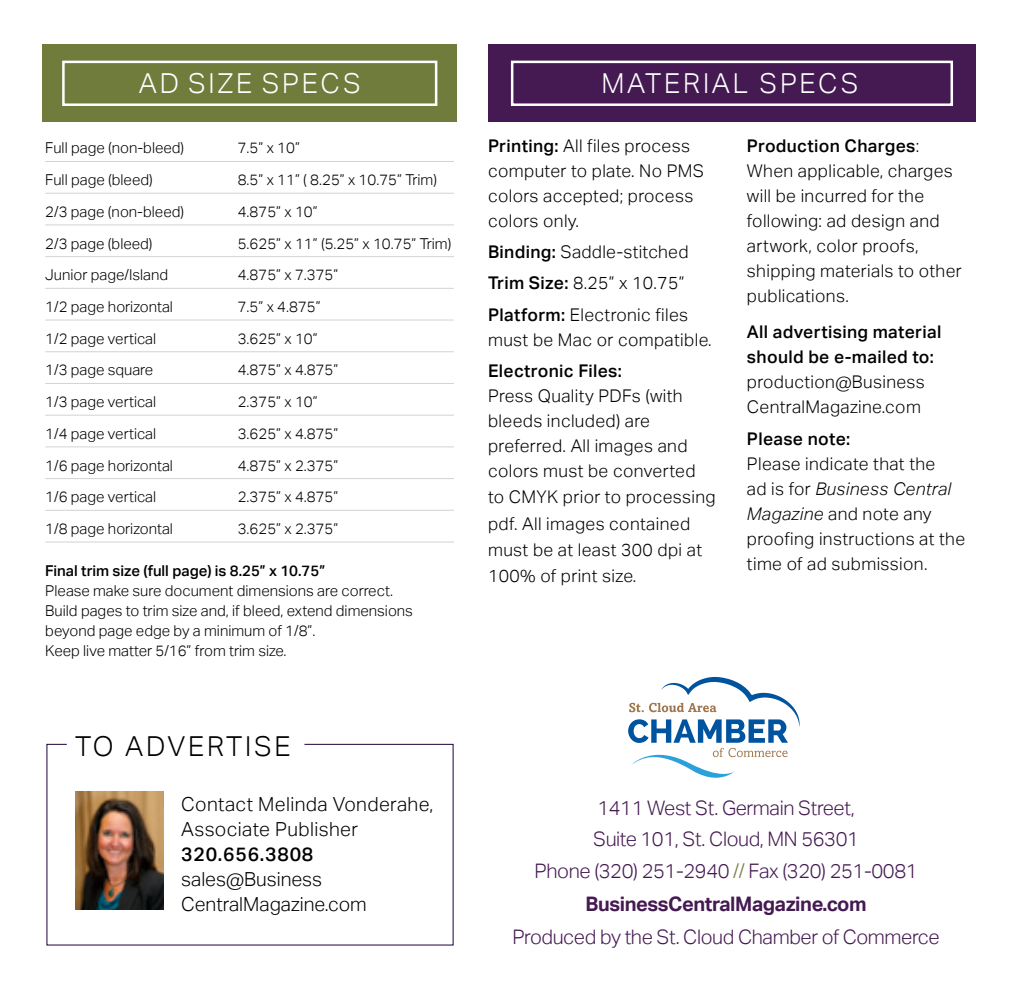
<style>
.page{position:relative;width:1020px;height:990px;background:#fff}
.page>*{position:absolute;margin:0;border:0;box-sizing:border-box;transform-origin:0 0}
.t1{font:300 27.5px "Aktiv Grotesk";letter-spacing:.1em;color:#fff}
.t2{font:300 27.5px "Aktiv Grotesk";letter-spacing:.1em;color:#000}
.t3{font:300 20px/32.2px "Aktiv Grotesk";letter-spacing:-.02em;color:#451a52;text-align:center}
.t4{font:300 19.5px/25px "Aktiv Grotesk";letter-spacing:.01em;color:#000}
.t5{font:500 19.5px "Aktiv Grotesk";letter-spacing:.04em;color:#000}
.t6{font:300 17.5px/25px "Aktiv Grotesk";letter-spacing:.02em;color:#000}
.t7{font:500 17.5px/25px "Aktiv Grotesk";letter-spacing:.02em;color:#000}
.t8{font:300 15px/20px "Aktiv Grotesk";color:#000}
.t9{font:500 15px "Aktiv Grotesk";color:#000}
.s1{font-weight:500}
.s2{font-style:italic}
.s3{color:#6f7c3c}
.s4{font-weight:700}
</style>
<div class="page">
<svg style="left:628px;top:677px;width:172px;height:101px"></svg>
<hr style="left:45px;top:161px;width:409px;height:1px;background:#d1d3d4">
<hr style="left:45px;top:193px;width:409px;height:1px;background:#d1d3d4">
<hr style="left:45px;top:224px;width:409px;height:1px;background:#d1d3d4">
<hr style="left:45px;top:256px;width:409px;height:1px;background:#d1d3d4">
<hr style="left:45px;top:288px;width:409px;height:1px;background:#d1d3d4">
<hr style="left:45px;top:320px;width:409px;height:1px;background:#d1d3d4">
<hr style="left:45px;top:351px;width:409px;height:1px;background:#d1d3d4">
<hr style="left:45px;top:383px;width:409px;height:1px;background:#d1d3d4">
<hr style="left:45px;top:415px;width:409px;height:1px;background:#d1d3d4">
<hr style="left:45px;top:446px;width:409px;height:1px;background:#d1d3d4">
<hr style="left:45px;top:478px;width:409px;height:1px;background:#d1d3d4">
<hr style="left:45px;top:510px;width:409px;height:1px;background:#d1d3d4">
<hr style="left:45px;top:542px;width:409px;height:1px;background:#d1d3d4">
<div style="left:43px;top:45px;width:414px;height:77px;background:#6f7c3c"></div>
<div style="left:488px;top:45px;width:488px;height:77px;background:#451a52"></div>
<div style="left:62px;top:61px;width:375px;height:45px;border:2px solid #fff"></div>
<div style="left:511px;top:61px;width:442px;height:45px;border:2px solid #fff"></div>
<svg style="left:46px;top:744px;width:408px;height:202px"></svg>
<h1 class="t1" style="left:139px;top:68px;width:223px">AD SIZE SPECS</h1>
<h1 class="t1" style="left:601px;top:68px;width:259px">MATERIAL SPECS</h1>
<p class="t8" style="left:45px;top:138px;width:141px">Full page (non-bleed)</p>
<p class="t8" style="left:238px;top:138px;width:64px">7.5” x 10”</p>
<p class="t8" style="left:45px;top:170px;width:109px">Full page (bleed)</p>
<p class="t8" style="left:238px;top:170px;width:201px">8.5” x 11” ( 8.25” x 10.75” Trim)</p>
<p class="t8" style="left:45px;top:202px;width:140px">2/3 page (non-bleed)</p>
<p class="t8" style="left:238px;top:202px;width:81px">4.875” x 10”</p>
<p class="t8" style="left:45px;top:233px;width:109px">2/3 page (bleed)</p>
<p class="t8" style="left:238px;top:233px;width:215px">5.625” x 11” (5.25” x 10.75” Trim)</p>
<p class="t8" style="left:45px;top:265px;width:124px">Junior page/Island</p>
<p class="t8" style="left:238px;top:265px;width:102px">4.875” x 7.375”</p>
<p class="t8" style="left:45px;top:297px;width:129px">1/2 page horizontal</p>
<p class="t8" style="left:238px;top:297px;width:84px">7.5” x 4.875”</p>
<p class="t8" style="left:45px;top:329px;width:112px">1/2 page vertical</p>
<p class="t8" style="left:238px;top:329px;width:81px">3.625” x 10”</p>
<p class="t8" style="left:45px;top:360px;width:109px">1/3 page square</p>
<p class="t8" style="left:238px;top:360px;width:102px">4.875” x 4.875”</p>
<p class="t8" style="left:45px;top:392px;width:112px">1/3 page vertical</p>
<p class="t8" style="left:238px;top:392px;width:81px">2.375” x 10”</p>
<p class="t8" style="left:45px;top:424px;width:112px">1/4 page vertical</p>
<p class="t8" style="left:238px;top:424px;width:102px">3.625” x 4.875”</p>
<p class="t8" style="left:45px;top:455px;width:129px">1/6 page horizontal</p>
<p class="t8" style="left:238px;top:455px;width:102px">4.875” x 2.375”</p>
<p class="t8" style="left:45px;top:487px;width:112px">1/6 page vertical</p>
<p class="t8" style="left:238px;top:487px;width:102px">2.375” x 4.875”</p>
<p class="t8" style="left:45px;top:519px;width:129px">1/8 page horizontal</p>
<p class="t8" style="left:238px;top:519px;width:102px">3.625” x 2.375”</p>
<p class="t9" style="left:45px;top:563px;width:281px">Final trim size (full page) is 8.25” x 10.75”</p>
<p class="t8" style="left:45px;top:581px;width:369px">Please make sure document dimensions are correct.<br>Build pages to trim size and, if bleed, extend dimensions beyond page edge by a minimum of 1/8”.<br>Keep live matter 5/16” from trim size.</p>
<h1 class="t2" style="left:75px;top:730px;width:217px">TO ADVERTISE</h1>
<p class="t4" style="left:181px;top:792px;width:254px">Contact Melinda Vonderahe,<br>Associate Publisher</p>
<p class="t5" style="left:181px;top:843px;width:134px">320.656.3808</p>
<p class="t4" style="left:181px;top:867px;width:187px">sales@Business<br>CentralMagazine.com</p>
<p class="t6" style="left:488px;top:133px;width:217px"><span class="s1">Printing:</span> All files process computer to plate. No PMS colors accepted; process colors only.</p>
<p class="t6" style="left:488px;top:237px;width:202px;line-height:31.2px"><span class="s1">Binding:</span> Saddle-stitched<br><span class="s1">Trim Size:</span> 8.25” x 10.75”<br><span class="s1">Platform:</span> Electronic files</p>
<p class="t6" style="left:488px;top:327px;width:225px">must be Mac or compatible.</p>
<p class="t7" style="left:488px;top:359px;width:135px">Electronic Files:</p>
<p class="t6" style="left:488px;top:383px;width:229px;line-height:25.8px">Press Quality PDFs (with bleeds included) are preferred. All images and colors must be converted to CMYK prior to processing pdf. All images contained must be at least 300 dpi at<br>100% of print size.</p>
<p class="t6" style="left:747px;top:133px;width:216px"><span class="s1">Production Charges</span>:<br>When applicable, charges will be incurred for the following: ad design and artwork, color proofs, shipping materials to other publications.</p>
<p class="t7" style="left:747px;top:320px;width:196px">All advertising material should be e-mailed to:</p>
<p class="t6" style="left:747px;top:370px;width:180px">production@Business<br>CentralMagazine.com</p>
<p class="t7" style="left:747px;top:426px;width:105px">Please note:</p>
<p class="t6" style="left:747px;top:451px;width:220px">Please indicate that the<br>ad is for <span class="s2">Business Central<br>Magazine</span> and note any proofing instructions at the time of ad submission.</p>
<p class="t3" style="left:535px;top:792px;width:385px">1411 West St. Germain Street,<br>Suite 101, St. Cloud, MN 56301<br>Phone (320) 251-2940 <span class="s3">//</span> Fax (320) 251-0081<br><span class="s4">BusinessCentralMagazine.com</span></p>
<p class="t3" style="left:513px;top:921px;width:429px">Produced by the St. Cloud Chamber of Commerce</p>
</div>
